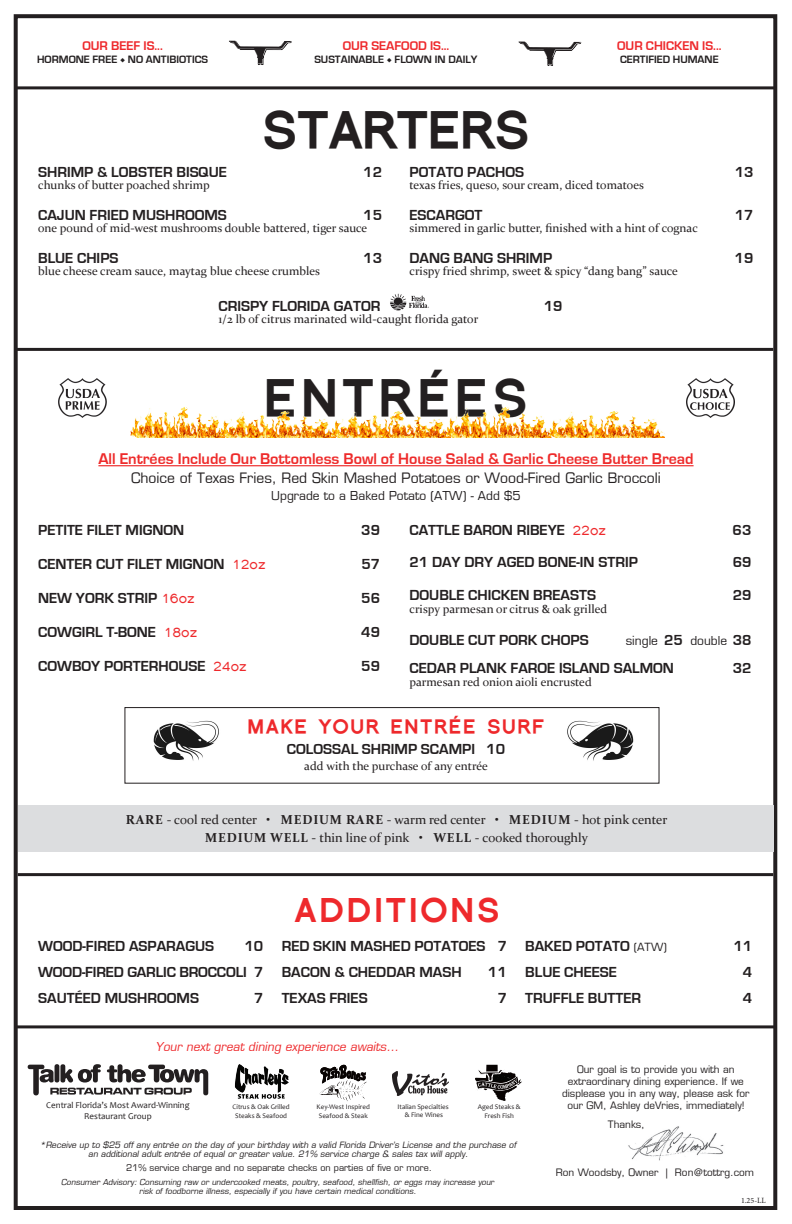
<style>
.page{position:relative;width:792px;height:1224px;background:#fff}
.page>*{position:absolute;margin:0;border:0;box-sizing:border-box;transform-origin:0 0}
.t1{font:900 50px "Florencesans";letter-spacing:-.02em;color:#231f20}
.t2{font:900 50px "Florencesans";letter-spacing:.08em;color:#231f20}
.t3{font:900 32px "Florencesans";letter-spacing:.08em;color:#ee292c}
.t4{font:900 19px "Florencesans";letter-spacing:.08em;color:#ee292c}
.t5{font:700 16px "Eurostile";color:#ee2b2b}
.t6{font:700 15px "Eurostile";color:#231f20}
.t7{font:14px "Eurostile";color:#231f20}
.t8{font:13px/18px "Constantia";color:#231f20;text-align:center}
.t9{font:700 13px "Eurostile";color:#ee292c}
.t10{font:12px "Constantia";color:#231f20}
.t11{font:12px "Eurostile";color:#231f20}
.t12{font:italic 12px "Eurostile";color:#ee292c}
.t13{font:700 11px "Eurostile";color:#231f20}
.t14{font:10px/12px "Eurostile";color:#231f20;text-align:center}
.t15{font:9px "Eurostile";color:#231f20}
.t16{font:9px "Candara";color:#231f20}
.t17{font:italic 8.5px "Eurostile";color:#231f20}
.t18{font:italic 8px "Eurostile";color:#231f20}
.t19{font:8px "Minion Pro";color:#231f20}
.t20{font:7px/8.4px "Candara";color:#231f20;text-align:center}
.s1{font-family:"Minion Pro";font-weight:400}
.s2{font-family:"Florencesans";font-weight:400;font-size:13px;color:#ee292c}
.s3{font-weight:700;font-size:15px}
.s4{font-weight:700}
.s5{font-weight:400;font-size:11px}
</style>
<div class="page">
<div style="left:14px;top:14px;width:763px;height:1196px;border:4px solid #231f20"></div>
<hr style="left:16px;top:348px;width:757px;height:3px;background:#231f20">
<svg style="left:518px;top:41px;width:64px;height:25px"></svg>
<hr style="left:98px;top:465px;width:596px;height:1px;background:#ee2b2b">
<img style="left:628px;top:1126px;width:96px;height:35px">
<hr style="left:18px;top:873px;width:755px;height:3px;background:#231f20">
<hr style="left:15px;top:1025px;width:761px;height:3px;background:#231f20">
<hr style="left:17px;top:86px;width:757px;height:3px;background:#231f20">
<svg style="left:229px;top:40px;width:63px;height:25px"></svg>
<div style="left:18px;top:805px;width:756px;height:47px;background:#dcdddf"></div>
<img style="left:130px;top:407px;width:88px;height:30px">
<img style="left:218px;top:411px;width:110px;height:26px">
<img style="left:328px;top:411px;width:117px;height:26px">
<img style="left:445px;top:407px;width:102px;height:30px">
<img style="left:547px;top:411px;width:118px;height:26px">
<img style="left:390px;top:294px;width:39px;height:17px">
<img style="left:234px;top:1065px;width:55px;height:34px">
<svg style="left:320px;top:1065px;width:47px;height:36px"></svg>
<img style="left:393px;top:1072px;width:55px;height:23px">
<svg style="left:475px;top:1065px;width:47px;height:36px"></svg>
<svg style="left:28px;top:1064px;width:180px;height:31px"></svg>
<img style="left:59px;top:378px;width:48px;height:40px">
<img style="left:686px;top:378px;width:48px;height:40px">
<div style="left:124px;top:707px;width:536px;height:77px;border:1px solid #231f20"></div>
<img style="left:567px;top:720px;width:67px;height:41px">
<img style="left:153px;top:720px;width:66px;height:41px">
<p class="t9" style="left:82px;top:39px;width:82px">OUR BEEF IS...</p>
<p class="t13" style="left:37px;top:54px;width:173px">HORMONE FREE <span class="s1">◆</span> NO ANTIBIOTICS</p>
<p class="t9" style="left:343px;top:39px;width:108px">OUR SEAFOOD IS...</p>
<p class="t13" style="left:314px;top:54px;width:165px">SUSTAINABLE <span class="s1">◆</span> FLOWN IN DAILY</p>
<p class="t1" style="left:262px;top:102px;width:270px">STARTERS</p>
<p class="t9" style="left:617px;top:39px;width:106px">OUR CHICKEN IS...</p>
<p class="t13" style="left:620px;top:54px;width:100px">CERTIFIED HUMANE</p>
<p class="t6" style="left:38px;top:164px;width:190px">SHRIMP &amp; LOBSTER BISQUE</p>
<p class="t6" style="left:363px;top:164px;width:20px">12</p>
<p class="t10" style="left:38px;top:177px;width:173px">chunks of butter poached shrimp</p>
<p class="t6" style="left:38px;top:207px;width:190px">CAJUN FRIED MUSHROOMS</p>
<p class="t6" style="left:363px;top:207px;width:20px">15</p>
<p class="t10" style="left:38px;top:220px;width:331px">one pound of mid-west mushrooms double battered, tiger sauce</p>
<p class="t6" style="left:38px;top:250px;width:82px">BLUE CHIPS</p>
<p class="t6" style="left:363px;top:250px;width:20px">13</p>
<p class="t10" style="left:38px;top:263px;width:284px">blue cheese cream sauce, maytag blue cheese crumbles</p>
<p class="t6" style="left:410px;top:164px;width:116px">POTATO PACHOS</p>
<p class="t6" style="left:735px;top:164px;width:20px">13</p>
<p class="t10" style="left:410px;top:177px;width:236px">texas fries, queso, sour cream, diced tomatoes</p>
<p class="t6" style="left:410px;top:207px;width:74px">ESCARGOT</p>
<p class="t6" style="left:735px;top:207px;width:20px">17</p>
<p class="t10" style="left:410px;top:220px;width:290px">simmered in garlic butter, finished with a hint of cognac</p>
<p class="t6" style="left:410px;top:250px;width:144px">DANG BANG SHRIMP</p>
<p class="t6" style="left:735px;top:250px;width:20px">19</p>
<p class="t10" style="left:410px;top:263px;width:270px">crispy fried shrimp, sweet &amp; spicy “dang bang” sauce</p>
<p class="t6" style="left:219px;top:298px;width:163px">CRISPY FLORIDA GATOR</p>
<p class="t6" style="left:544px;top:298px;width:20px">19</p>
<p class="t10" style="left:219px;top:311px;width:261px">1/2 lb of citrus marinated wild-caught florida gator</p>
<p class="t2" style="left:264px;top:369px;width:266px">ENTRÉES</p>
<p class="t5" style="left:98px;top:450px;width:597px">All Entrées Include Our Bottomless Bowl of House Salad &amp; Garlic Cheese Butter Bread</p>
<p class="t7" style="left:131px;top:470px;width:531px">Choice of Texas Fries, Red Skin Mashed Potatoes or Wood-Fired Garlic Broccoli</p>
<p class="t11" style="left:271px;top:488px;width:251px">Upgrade to a Baked Potato (ATW) - Add $5</p>
<p class="t6" style="left:38px;top:522px;width:148px">PETITE FILET MIGNON</p>
<p class="t6" style="left:361px;top:522px;width:20px">39</p>
<p class="t6" style="left:38px;top:556px;width:229px">CENTER CUT FILET MIGNON <span class="s2">12oz</span></p>
<p class="t6" style="left:361px;top:556px;width:20px">57</p>
<p class="t6" style="left:38px;top:590px;width:158px">NEW YORK STRIP <span class="s2">16oz</span></p>
<p class="t6" style="left:361px;top:590px;width:20px">56</p>
<p class="t6" style="left:38px;top:624px;width:161px">COWGIRL T-BONE <span class="s2">18oz</span></p>
<p class="t6" style="left:361px;top:624px;width:20px">49</p>
<p class="t6" style="left:38px;top:658px;width:210px">COWBOY PORTERHOUSE <span class="s2">24oz</span></p>
<p class="t6" style="left:361px;top:658px;width:20px">59</p>
<p class="t6" style="left:410px;top:522px;width:198px">CATTLE BARON RIBEYE <span class="s2">22oz</span></p>
<p class="t6" style="left:733px;top:522px;width:20px">63</p>
<p class="t6" style="left:410px;top:554px;width:230px">21 DAY DRY AGED BONE-IN STRIP</p>
<p class="t6" style="left:733px;top:554px;width:20px">69</p>
<p class="t6" style="left:410px;top:587px;width:188px">DOUBLE CHICKEN BREASTS</p>
<p class="t6" style="left:733px;top:587px;width:20px">29</p>
<p class="t10" style="left:410px;top:601px;width:199px">crispy parmesan or citrus &amp; oak grilled</p>
<p class="t6" style="left:410px;top:632px;width:181px">DOUBLE CUT PORK CHOPS</p>
<p class="t11" style="left:626px;top:633px;width:59px">single <span class="s3">25</span></p>
<p class="t11" style="left:690px;top:633px;width:63px">double <span class="s3">38</span></p>
<p class="t6" style="left:410px;top:660px;width:266px">CEDAR PLANK FAROE ISLAND SALMON</p>
<p class="t6" style="left:733px;top:660px;width:20px">32</p>
<p class="t10" style="left:410px;top:674px;width:184px">parmesan red onion aioli encrusted</p>
<p class="t4" style="left:248px;top:716px;width:298px">MAKE YOUR ENTRÉE SURF</p>
<p class="t10" style="left:304px;top:758px;width:185px">add with the purchase of any entrée</p>
<p class="t6" style="left:287px;top:741px;width:220px">COLOSSAL SHRIMP SCAMPI 10</p>
<p class="t8" style="left:126px;top:810px;width:543px"><span class="s4">RARE</span> - cool red center • <span class="s4">MEDIUM RARE</span> - warm red center • <span class="s4">MEDIUM</span> - hot pink center<br><span class="s4">MEDIUM WELL</span> - thin line of pink • <span class="s4">WELL</span> - cooked thoroughly</p>
<p class="t6" style="left:38px;top:938px;width:178px">WOOD-FIRED ASPARAGUS</p>
<p class="t6" style="left:244px;top:938px;width:20px">10</p>
<p class="t6" style="left:38px;top:964px;width:227px">WOOD-FIRED GARLIC BROCCOLI 7</p>
<p class="t6" style="left:38px;top:990px;width:162px">SAUTÉED MUSHROOMS</p>
<p class="t6" style="left:254px;top:990px;width:11px">7</p>
<p class="t3" style="left:295px;top:892px;width:207px">ADDITIONS</p>
<p class="t6" style="left:282px;top:938px;width:227px">RED SKIN MASHED POTATOES 7</p>
<p class="t6" style="left:282px;top:964px;width:181px">BACON &amp; CHEDDAR MASH</p>
<p class="t6" style="left:488px;top:964px;width:20px">11</p>
<p class="t6" style="left:282px;top:990px;width:87px">TEXAS FRIES</p>
<p class="t6" style="left:498px;top:990px;width:11px">7</p>
<p class="t12" style="left:155px;top:1039px;width:247px">Your next great dining experience awaits...</p>
<p class="t6" style="left:525px;top:938px;width:143px">BAKED POTATO <span class="s5">(ATW)</span></p>
<p class="t6" style="left:733px;top:938px;width:20px">11</p>
<p class="t6" style="left:525px;top:964px;width:93px">BLUE CHEESE</p>
<p class="t6" style="left:743px;top:964px;width:11px">4</p>
<p class="t6" style="left:525px;top:990px;width:117px">TRUFFLE BUTTER</p>
<p class="t6" style="left:743px;top:990px;width:11px">4</p>
<p class="t16" style="left:46px;top:1100px;width:145px">Central Florida’s Most Award-Winning</p>
<p class="t16" style="left:84px;top:1111px;width:69px">Restaurant Group</p>
<p class="t20" style="left:233px;top:1103px;width:59px">Citrus &amp; Oak Grilled<br>Steaks &amp; Seafood</p>
<p class="t20" style="left:317px;top:1103px;width:55px">Key-West Inspired<br>Seafood &amp; Steak</p>
<p class="t20" style="left:398px;top:1102px;width:53px">Italian Specialties &amp; Fine Wines</p>
<p class="t20" style="left:478px;top:1103px;width:44px">Aged Steaks &amp;<br>Fresh Fish</p>
<p class="t17" style="left:40px;top:1139px;width:480px">*Receive up to $25 off any entrée on the day of your birthday with a valid Florida Driver’s License and the purchase of</p>
<p class="t17" style="left:88px;top:1148px;width:383px">an additional adult entrée of equal or greater value. 21% service charge &amp; sales tax will apply .</p>
<p class="t15" style="left:126px;top:1162px;width:307px">21% service charge and no separate checks on parties of five or more.</p>
<p class="t18" style="left:61px;top:1178px;width:436px">Consumer Advisory: Consuming raw or undercooked meats, poultry, seafood, shellfish, or eggs may increase your</p>
<p class="t18" style="left:139px;top:1187px;width:280px">risk of foodborne illness, especially if you have certain medical conditions.</p>
<p class="t14" style="left:562px;top:1064px;width:189px">Our goal is to provide you with an extraordinary dining experience. If we displease you in any way, please ask for our GM, Ashley deVries, immediately!</p>
<p class="t14" style="left:608px;top:1118px;width:38px">Thanks,</p>
<p class="t14" style="left:556px;top:1167px;width:200px">Ron Woodsby, Owner | Ron@tottrg.com</p>
<p class="t19" style="left:741px;top:1195px;width:26px">1.25-LL</p>
</div>
